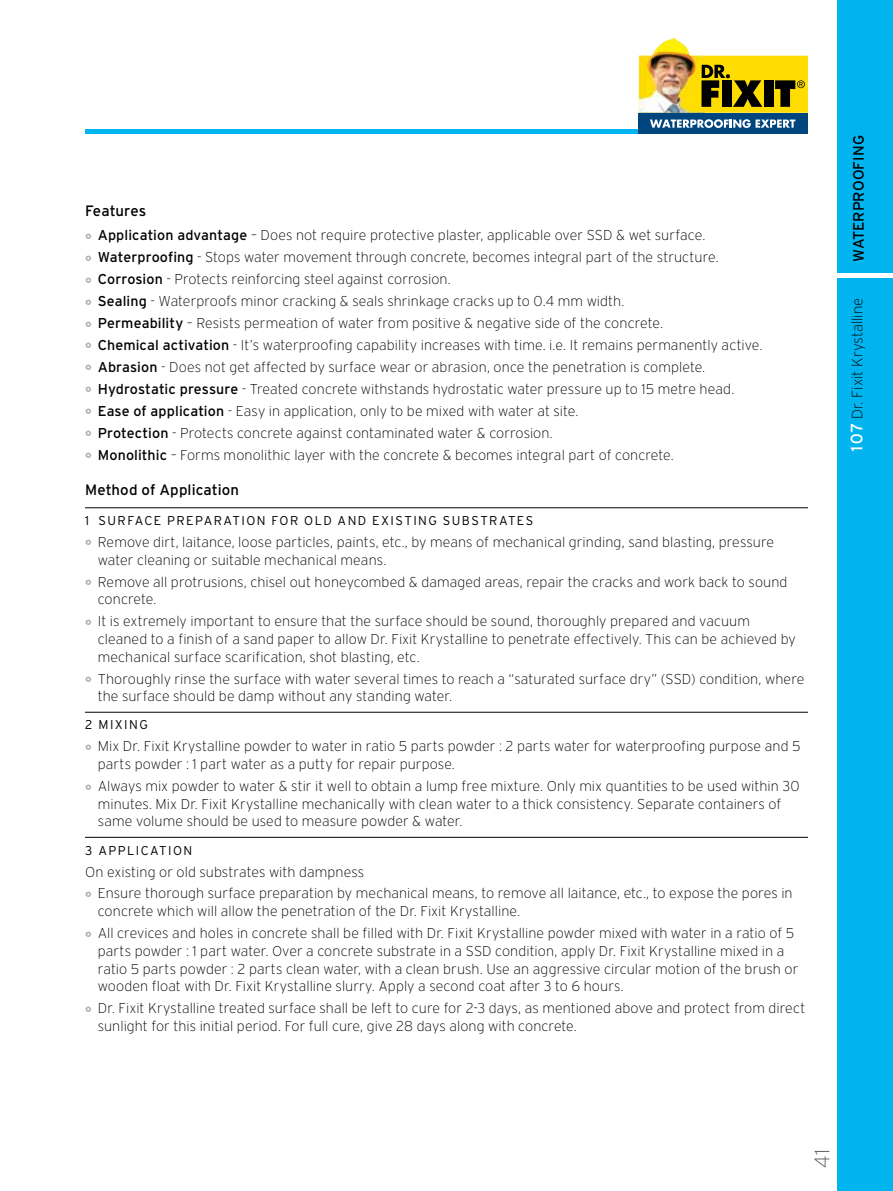
<style>
.page{position:relative;width:893px;height:1191px;background:#fff}
.page>*{position:absolute;margin:0;border:0;box-sizing:border-box;transform-origin:0 0}
.t1{font:200 21px "Interstate";color:#58595b}
.t2{font:15px "Interstate Plus";letter-spacing:.005em;color:#000}
.t3{font:200 15px "Interstate";color:#000}
.t4{font:200 14.25px/21.9px "Interstate";letter-spacing:.005em;color:#000}
.t5{font:300 12.75px "Interstate Plus";letter-spacing:.11em;color:#000}
.s1{font-family:"Interstate Plus";font-weight:400}
.s2{font-family:"Interstate Plus";font-weight:400;font-size:16.5px;color:#fff}
</style>
<div class="page">
<div style="left:838px;top:0;width:55px;height:1191px;background:#00b4f0"></div>
<div style="left:85px;top:129px;width:723px;height:5px;background:#00b4f0"></div>
<div style="left:837px;top:273px;width:56px;height:5px;background:#fff"></div>
<div style="left:639px;top:113px;width:169px;height:21px;background:#00467e"></div>
<img style="left:639px;top:38px;width:169px;height:75px">
<svg style="left:650px;top:119px;width:145px;height:9px"></svg>
<hr style="left:85px;top:507px;width:723px;height:1px;background:#000">
<hr style="left:85px;top:712px;width:723px;height:1px;background:#000">
<hr style="left:85px;top:837px;width:723px;height:1px;background:#000">
<p class="t2" style="left:85px;top:202px;width:63px">Features</p>
<p class="t4" style="left:98px;top:224px;width:666px"><span class="s1">Application advantage</span> – Does not require protective plaster, applicable over SSD &amp; wet surface.<br><span class="s1">Waterproofing</span> - Stops water movement through concrete, becomes integral part of the structure.<br><span class="s1">Corrosion</span> - Protects reinforcing steel against corrosion.<br><span class="s1">Sealing</span> - Waterproofs minor cracking &amp; seals shrinkage cracks up to 0.4 mm width.<br><span class="s1">Permeability</span> – Resists permeation of water from positive &amp; negative side of the concrete.<br><span class="s1">Chemical activation</span> - It’s waterproofing capability increases with time. i.e. It remains permanently active.<br><span class="s1">Abrasion</span> - Does not get affected by surface wear or abrasion, once the penetration is complete.<br><span class="s1">Hydrostatic pressure</span> - Treated concrete withstands hydrostatic water pressure up to 15 metre head.<br><span class="s1">Ease of application</span> - Easy in application, only to be mixed with water at site.<br><span class="s1">Protection</span> - Protects concrete against contaminated water &amp; corrosion.<br><span class="s1">Monolithic</span> – Forms monolithic layer with the concrete &amp; becomes integral part of concrete.</p>
<p class="t2" style="left:85px;top:481px;width:155px">Method of Application</p>
<p class="t5" style="left:85px;top:513px;width:448px">1 SURFACE PREPARATION FOR OLD AND EXISTING SUBSTRATES</p>
<p class="t4" style="left:98px;top:533px;width:678px;line-height:17.7px">Remove dirt, laitance, loose particles, paints, etc., by means of mechanical grinding, sand blasting, pressure water cleaning or suitable mechanical means.</p>
<p class="t4" style="left:98px;top:573px;width:691px;line-height:17.7px">Remove all protrusions, chisel out honeycombed &amp; damaged areas, repair the cracks and work back to sound concrete.</p>
<p class="t4" style="left:98px;top:612px;width:699px;line-height:17.7px">It is extremely important to ensure that the surface should be sound, thoroughly prepared and vacuum cleaned to a finish of a sand paper to allow Dr. Fixit Krystalline to penetrate effectively. This can be achieved by mechanical surface scarification, shot blasting, etc.</p>
<p class="t4" style="left:98px;top:670px;width:708px;line-height:17.7px">Thoroughly rinse the surface with water several times to reach a “saturated surface dry” (SSD) condition, where the surface should be damp without any standing water.</p>
<p class="t5" style="left:85px;top:718px;width:64px">2 MIXING</p>
<p class="t4" style="left:98px;top:737px;width:704px;line-height:17.7px">M ix Dr. Fixit Krystalline powder to water in ratio 5 parts powder : 2 parts water for waterproofing purpose and 5 parts powder : 1 part water as a putty for repair purpose.</p>
<p class="t4" style="left:98px;top:777px;width:703px;line-height:17.7px">Always mix powder to water &amp; stir it well to obtain a lump free mixture. Only mix quantities to be used within 30 minutes. M ix Dr. Fixit Krystalline mechanically with clean water to a thick consistency. Separate containers of same volume should be used to measure powder &amp; water.</p>
<p class="t5" style="left:85px;top:843px;width:109px">3 APPLICATION</p>
<p class="t4" style="left:98px;top:860px;width:696px;text-indent:-13px">On existing or old substrates with dampness<br>Ensure thorough surface preparation by mechanical means, to remove all laitance, etc., to expose the pores in</p>
<p class="t4" style="left:98px;top:900px;width:698px">concrete which will allow the penetration of the Dr. Fixit Krystalline.<br>All crevices and holes in concrete shall be filled with Dr. Fixit Krystalline powder mixed with water in a ratio of 5</p>
<p class="t4" style="left:98px;top:942px;width:702px;line-height:17.7px">parts powder : 1 part water. Over a concrete substrate in a SSD condition, apply Dr. Fixit Krystalline mixed in a ratio 5 parts powder : 2 parts clean water, with a clean brush. Use an aggressive circular motion of the brush or wooden float with Dr. Fixit Krystalline slurry. Apply a second coat after 3 to 6 hours.</p>
<p class="t4" style="left:98px;top:999px;width:709px;line-height:17.7px">Dr. Fixit Krystalline treated surface shall be left to cure for 2-3 days, as mentioned above and protect from direct sunlight for this initial period. For full cure, give 28 days along with concrete.</p>
<p class="t2" style="left:850px;top:262px;width:128px;rotate:-90deg">WATERPROOFING</p>
<p class="t3" style="left:849px;top:454px;width:158px;rotate:-90deg"><span class="s2">107</span> Dr. Fixit Krystalline</p>
<h1 class="t1" style="left:811px;top:1167px;width:20px;rotate:-90deg">41</h1>
</div>
